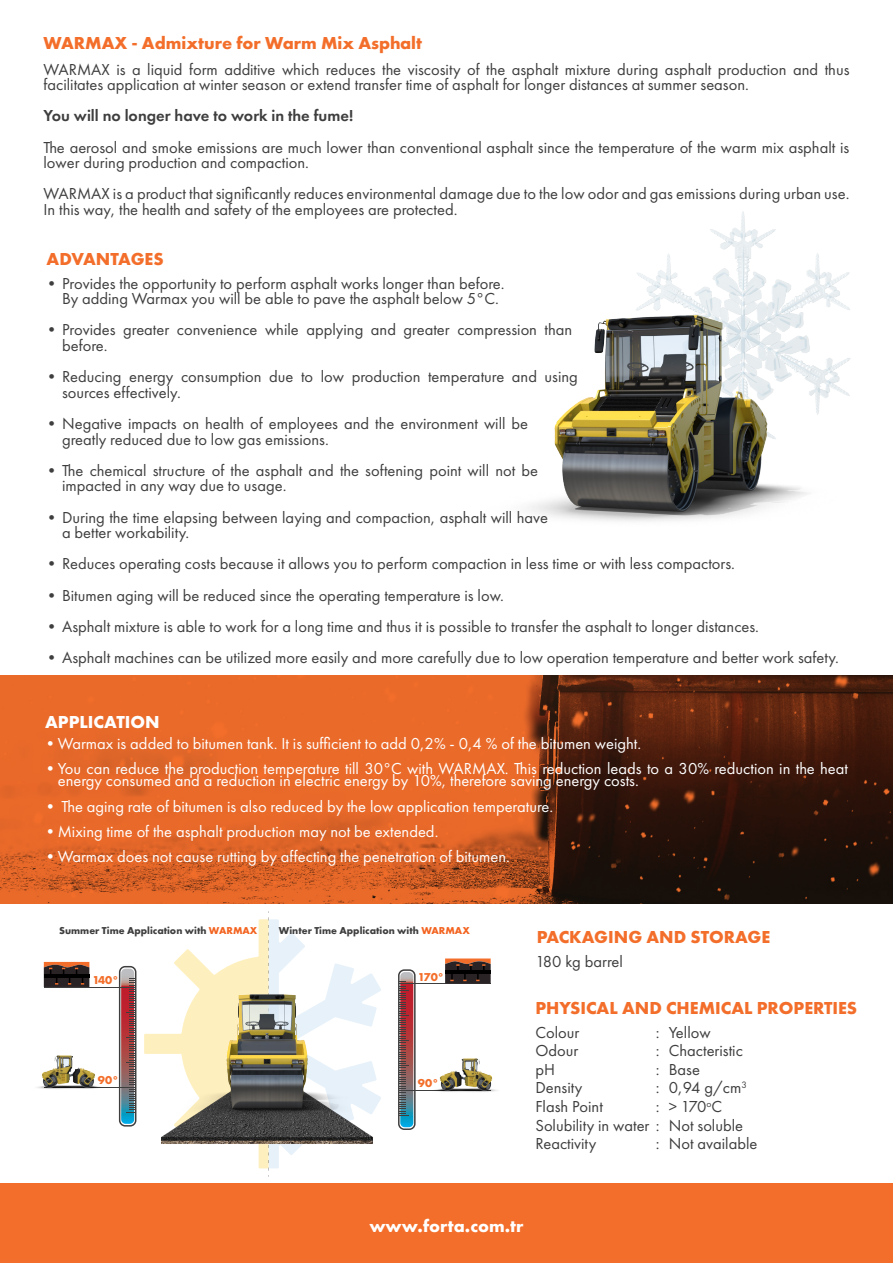
<style>
.page{position:relative;width:893px;height:1263px;background:#fff}
.page>*{position:absolute;margin:0;border:0;box-sizing:border-box;transform-origin:0 0}
.t1{font:700 18px "Futura PT";color:#f36e2a}
.t2{font:700 18px "Futura PT";color:#fff}
.t3{font:16.5px/18.6px "Futura PT";color:#3e3e3f}
.t4{font:16.5px/12.6px "Futura PT";color:#fff}
.t5{font:600 16.5px "Futura PT";color:#3e3e3f}
.t6{font:700 11.85px "Futura PT";color:#f36e2a}
.t7{font:700 10.35px "Futura PT";color:#3e3e3f}
.s1{color:#f36421}
</style>
<div class="page">
<div style="left:0;top:1183px;width:893px;height:80px;background:#f36e2a"></div>
<svg style="left:0;top:676px;width:893px;height:228px;background:#a0471d"></svg>
<img style="left:528px;top:216px;width:323px;height:305px">
<svg style="left:144px;top:911px;width:135px;height:266px"></svg>
<div style="left:119px;top:966px;width:17px;height:160px;border:2px solid #3e3e3f;border-radius:6px"></div>
<hr style="left:44px;top:1087px;width:92px;height:1px;background:#3e3e3f">
<hr style="left:44px;top:987px;width:92px;height:1px;background:#3e3e3f">
<svg style="left:121px;top:969px;width:15px;height:155px;background:#845d64"></svg>
<svg style="left:44px;top:962px;width:45px;height:25px"></svg>
<img style="left:37px;top:1055px;width:63px;height:34px">
<div style="left:398px;top:969px;width:18px;height:161px;border:2px solid #3e3e3f;border-radius:6px"></div>
<hr style="left:399px;top:1090px;width:92px;height:1px;background:#3e3e3f">
<hr style="left:399px;top:983px;width:92px;height:1px;background:#3e3e3f">
<svg style="left:399px;top:972px;width:14px;height:155px;background:#815960"></svg>
<svg style="left:445px;top:958px;width:46px;height:25px"></svg>
<img style="left:435px;top:1058px;width:62px;height:34px">
<img style="left:150px;top:930px;width:231px;height:235px">
<p class="t1" style="left:44px;top:31px;width:380px">WARMAX - Admixture for Warm Mix Asphalt</p>
<p class="t3" style="left:44px;top:61px;width:807px;line-height:15.6px">WARMAX is a liquid form additive which reduces the viscosity of the asphalt mixture during asphalt production and thus facilitates application at winter season or extend transfer time of asphalt for longer distances at summer season.</p>
<p class="t5" style="left:44px;top:105px;width:311px">You will no longer have to work in the fume!</p>
<p class="t3" style="left:44px;top:139px;width:807px;line-height:15.6px">The aerosol and smoke emissions are much lower than conventional asphalt since the temperature of the warm mix asphalt is lower during production and compaction.</p>
<p class="t3" style="left:44px;top:186px;width:807px;line-height:15.6px">WARMAX is a product that significantly reduces environmental damage due to the low odor and gas emissions during urban use.<br>In this way, the health and safety of the employees are protected.</p>
<p class="t1" style="left:47px;top:247px;width:119px">ADVANTAGES</p>
<p class="t3" style="left:62px;top:275px;width:444px;line-height:15.6px;text-indent:-19px">•Provides the opportunity to perform asphalt works longer than before.<br>By adding Warmax you will be able to pave the asphalt below 5°C.</p>
<p class="t3" style="left:62px;top:322px;width:512px;line-height:15.6px;text-indent:-19px">•Provides greater convenience while applying and greater compression than before.</p>
<p class="t3" style="left:62px;top:369px;width:517px;line-height:15.6px;text-indent:-19px">•Reducing energy consumption due to low production temperature and using sources effectively.</p>
<p class="t3" style="left:62px;top:416px;width:468px;line-height:15.6px;text-indent:-19px">•Negative impacts on health of employees and the environment will be greatly reduced due to low gas emissions.</p>
<p class="t3" style="left:62px;top:462px;width:477px;line-height:15.6px;text-indent:-19px">•The chemical structure of the asphalt and the softening point will not be impacted in any way due to usage.</p>
<p class="t3" style="left:62px;top:509px;width:487px;line-height:15.6px;text-indent:-19px">•During the time elapsing between laying and compaction, asphalt will have a better workability.</p>
<p class="t3" style="left:44px;top:554px;width:693px">•Reduces operating costs because it allows you to perform compaction in less time or with less compactors.</p>
<p class="t3" style="left:44px;top:586px;width:462px">•Bitumen aging will be reduced since the operating temperature is low.</p>
<p class="t3" style="left:44px;top:617px;width:717px">•Asphalt mixture is able to work for a long time and thus it is possible to transfer the asphalt to longer distances.</p>
<p class="t3" style="left:44px;top:648px;width:797px">•Asphalt machines can be utilized more easily and more carefully due to low operation temperature and better work safety.</p>
<p class="t2" style="left:45px;top:710px;width:116px">APPLICATION</p>
<p class="t4" style="left:42px;top:737px;width:601px">•Warmax is added to bitumen tank. It is sufficient to add 0,2% - 0,4 % of the bitumen weight.</p>
<p class="t4" style="left:58px;top:762px;width:792px;text-indent:-16px">•You can reduce the production temperature till 30°C with WARMAX. This reduction leads to a 30% reduction in the heat energy consumed and a reduction in electric energy by 10%, therefore saving energy costs.</p>
<p class="t4" style="left:42px;top:800px;width:513px">• The aging rate of bitumen is also reduced by the low application temperature.</p>
<p class="t4" style="left:42px;top:825px;width:398px">•Mixing time of the asphalt production may not be extended.</p>
<p class="t4" style="left:42px;top:850px;width:469px">•Warmax does not cause rutting by affecting the penetration of bitumen.</p>
<p class="t7" style="left:59px;top:924px;width:200px">Summer Time Application with <span class="s1">WARMAX</span></p>
<p class="t7" style="left:279px;top:924px;width:192px">Winter Time Application with <span class="s1">WARMAX</span></p>
<p class="t6" style="left:92px;top:972px;width:27px">140°</p>
<p class="t6" style="left:98px;top:1072px;width:22px">90°</p>
<p class="t6" style="left:418px;top:969px;width:27px">170°</p>
<p class="t6" style="left:418px;top:1076px;width:22px">90°</p>
<p class="t1" style="left:537px;top:926px;width:235px">PACKAGING AND STORAGE</p>
<p class="t3" style="left:535px;top:952px;width:89px">180 kg barrel</p>
<p class="t1" style="left:535px;top:996px;width:323px">PHYSICAL AND CHEMICAL PROPERTIES</p>
<p class="t3" style="left:535px;top:1023px;width:126px">Colour<br>Odour<br>pH<br>Density<br>Flash Point<br>Solubility in water :<br>Reactivity</p>
<p class="t3" style="left:656px;top:1023px;width:5px;text-align:justify">: : : : :</p>
<p class="t3" style="left:656px;top:1134px;width:5px">:</p>
<p class="t3" style="left:669px;top:1023px;width:90px">Yellow<br>Chacteristic<br>Base<br>0,94 g/cm<sup>3 </sup>&gt; 170<sup>o</sup>C<br>Not soluble<br>Not available</p>
<p class="t2" style="left:369px;top:1214px;width:156px">www.forta.com.tr</p>
</div>
